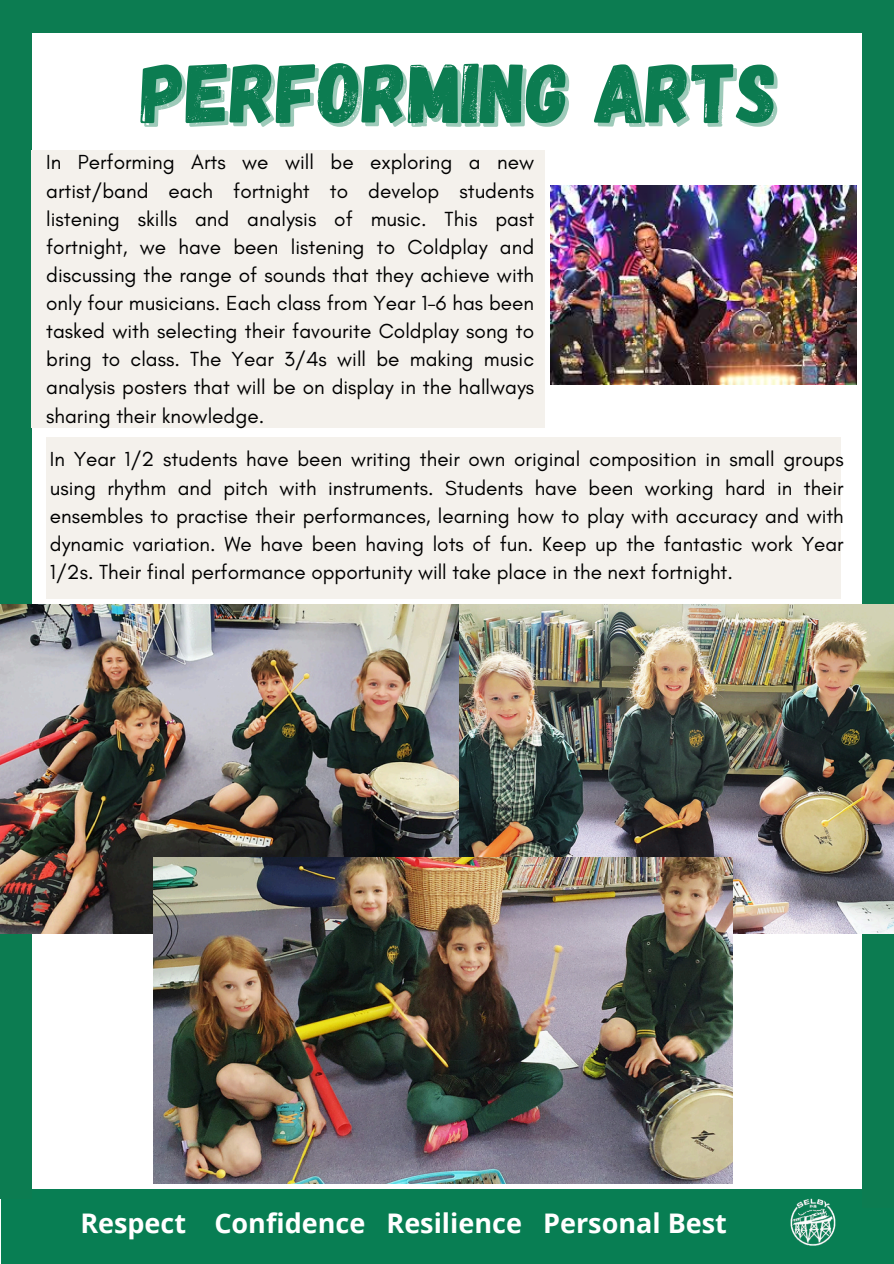
<style>
.page{position:relative;width:894px;height:1264px;background:#fff}
.page>*{position:absolute;margin:0;border:0;box-sizing:border-box;transform-origin:0 0}
.t1{font:84.75px "Gagalin";color:#0c7c51}
.t2{font:700 27px "Open Sans";color:#fff}
.t3{font:20.7px/28.2px "Glacial Indifference";color:#000;text-align:justify}
</style>
<div class="page">
<div style="left:1px;top:1189px;width:892px;height:74px;background:#087e53"></div>
<img style="left:790px;top:1198px;width:46px;height:48px">
<div style="left:1px;top:0;width:892px;height:33px;background:#0c7c51"></div>
<div style="left:0;top:16px;width:32px;height:1182px;background:#0c7c51"></div>
<div style="left:861px;top:0;width:32px;height:1207px;background:#0c7c51"></div>
<img style="left:551px;top:185px;width:304px;height:200px">
<div style="left:32px;top:150px;width:513px;height:277px;background:#f4f1ec"></div>
<div style="left:46px;top:437px;width:793px;height:162px;background:#f4f1ec"></div>
<img style="left:459px;top:605px;width:434px;height:328px">
<img style="left:1px;top:605px;width:458px;height:328px">
<img style="left:153px;top:857px;width:579px;height:326px">
<p class="t1" style="left:141px;top:38px;width:637px">PERFORMING ARTS</p>
<p class="t3" style="left:46px;top:148px;width:489px">In Performing Arts we will be exploring a new artist/band each fortnight to develop students listening skills and analysis of music. This past fortnight, we have been listening to Coldplay and discussing the range of sounds that they achieve with only four musicians. Each class from Year 1-6 has been tasked with selecting their favourite Coldplay song to bring to class. The Year 3/4s will be making music analysis posters that will be on display in the hallways sharing their knowledge.</p>
<h2 class="t3" style="left:50px;top:445px;width:795px">In Year 1/2 students have been writing their own original composition in small groups using rhythm and pitch with instruments. Students have been working hard in their ensembles to practise their performances, learning how to play with accuracy and with dynamic variation. We have been having lots of fun. Keep up the fantastic work Year 1/2s. Their final performance opportunity will take place in the next fortnight.</h2>
<h1 class="t2" style="left:80px;top:1204px;width:648px">Respect Confidence Resilience Personal Best</h1>
</div>
